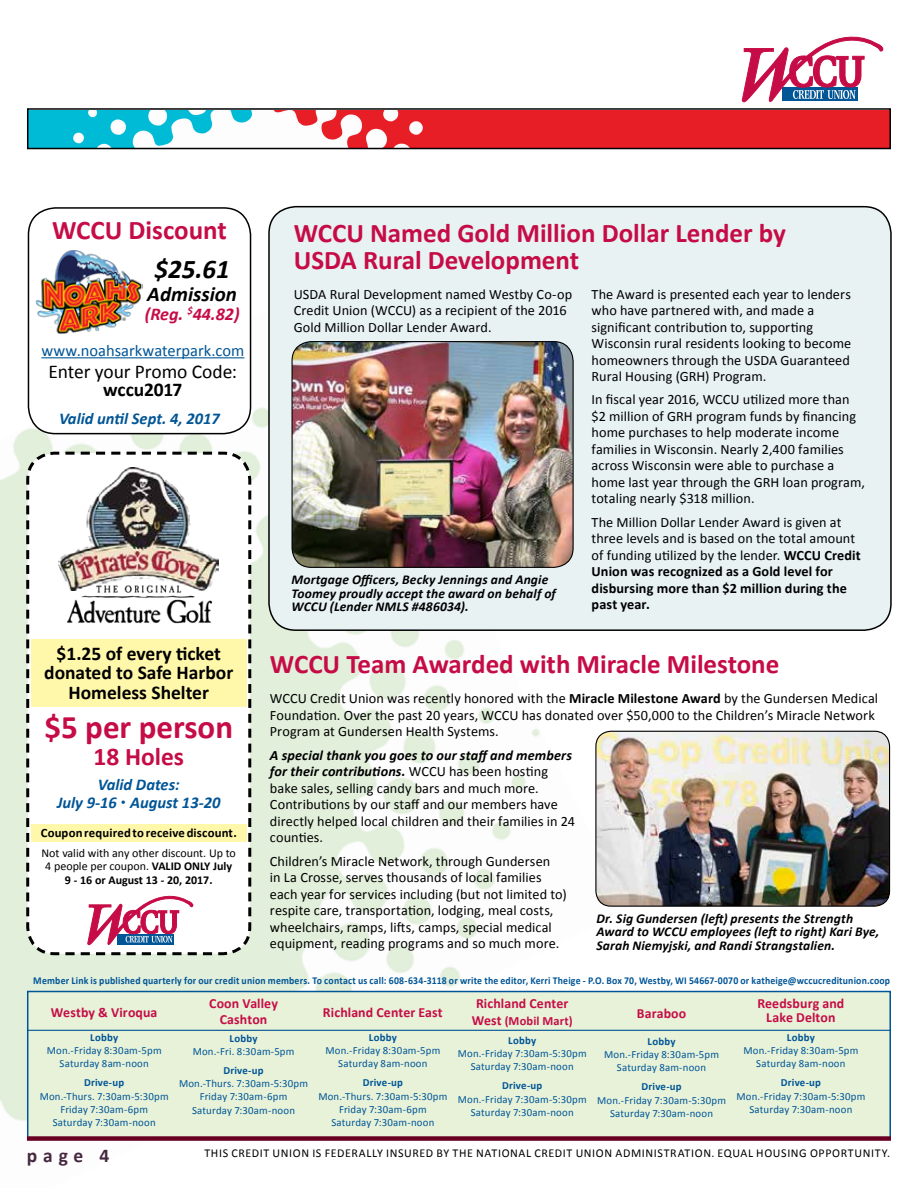
<style>
.page{position:relative;width:918px;height:1188px;background:#fff}
.page>*{position:absolute;margin:0;border:0;box-sizing:border-box;transform-origin:0 0}
.t1{font:700 33px "Calibri";color:#c60c46}
.t2{font:700 27px/27px "Calibri";color:#c60c46}
.t3{font:italic 700 27px "Calibri";color:#000}
.t4{font:700 25.5px "Calibri";color:#c60c46}
.t5{font:italic 700 21px "Calibri";color:#000}
.t6{font:700 19.5px/19.5px "Calibri";color:#000;text-align:center}
.t7{font:19.5px "Calibri";letter-spacing:-.005em;color:#000}
.t8{font:700 19.5px "Calibri";color:#46293f}
.t9{font:italic 700 18px "Calibri";color:#c60c46}
.t10{font:italic 700 16.5px/18px "Calibri";color:#005596;text-align:center}
.t11{font:16.5px "Calibri";color:#005596}
.t12{font:14.25px/16.5px "Calibri";letter-spacing:.005em;color:#000}
.t13{font:700 13.95px/15.5px "Calibri";letter-spacing:.01em;color:#c60c46;text-align:center}
.t14{font:italic 700 13.5px/13.5px "Calibri";letter-spacing:.01em;color:#000}
.t15{font:700 12.75px "Calibri";letter-spacing:.01em;color:#000}
.t16{font:700 12.6px "Calibri";letter-spacing:.015em;color:#c60c46}
.t17{font:12px "Calibri";letter-spacing:.045em;color:#000}
.t18{font:12px/13.5px "Calibri";color:#000;text-align:center}
.t19{font:10.95px/13.2px "Calibri";letter-spacing:.015em;color:#005596;text-align:center}
.t20{font:700 10.95px "Calibri";letter-spacing:.015em;color:#005596}
.t21{font:700 10.5px "Calibri";letter-spacing:.02em;color:#005596;scale:.93 1}
.s1{font-family:"Catriel";font-weight:400;font-style:normal}
.s2{font-weight:700}
.s3{font-weight:700;font-style:italic}
.s4{font-size:13.95px}
</style>
<div class="page">
<img style="left:0;top:283px;width:628px;height:856px">
<svg style="left:25px;top:450px;width:228px;height:507px"></svg>
<div style="left:31px;top:639px;width:216px;height:68px;background:#fff8aa"></div>
<div style="left:31px;top:824px;width:216px;height:18px;background:#fff8aa"></div>
<div style="left:28px;top:208px;width:223px;height:226px;background:#fff;border-radius:27px"></div>
<div style="left:28px;top:207px;width:223px;height:227px;border:2px solid #000;border-radius:27px"></div>
<div style="left:27px;top:991px;width:864px;height:148px;background:#e7f2d9;border:2px solid #005596"></div>
<div style="left:255px;top:110px;width:636px;height:39px;background:#e81e26"></div>
<svg style="left:30px;top:111px;width:226px;height:35px;fill:#00bbd6"></svg>
<svg style="left:742px;top:36px;width:141px;height:67px"></svg>
<div style="left:27px;top:1136px;width:864px;height:5px;background:#690024"></div>
<img style="left:316px;top:111px;width:82px;height:10px">
<hr style="left:27px;top:1030px;width:864px;height:1px;background:#005596">
<div style="left:269px;top:207px;width:622px;height:423px;background:#e8f2f3;border-radius:27px"></div>
<div style="left:268px;top:206px;width:624px;height:425px;border:2px solid #000;border-radius:27px"></div>
<img style="left:292px;top:342px;width:281px;height:225px">
<div style="left:292px;top:341px;width:282px;height:227px;border:1px solid #000;border-radius:19px"></div>
<div style="left:27px;top:108px;width:864px;height:41px;border:2px solid #000"></div>
<hr style="left:41px;top:357px;width:203px;height:1px;background:#005596">
<svg style="left:65px;top:890px;width:150px;height:65px"></svg>
<img style="left:59px;top:467px;width:160px;height:124px">
<img style="left:596px;top:731px;width:294px;height:175px">
<div style="left:595px;top:731px;width:295px;height:176px;border:1px solid #000;border-radius:15px"></div>
<img style="left:64px;top:582px;width:149px;height:44px">
<img style="left:35px;top:250px;width:108px;height:84px">
<h2 class="t2" style="left:52px;top:217px;width:176px">WCCU Discount</h2>
<h2 class="t3" style="left:154px;top:252px;width:77px">$25.61</h2>
<h3 class="t5" style="left:147px;top:281px;width:91px">Admission</h3>
<p class="t9" style="left:145px;top:303px;width:96px">(Reg. <sup>$</sup>44.82)</p>
<p class="t11" style="left:41px;top:340px;width:205px">www.noahsarkwaterpark.com</p>
<h3 class="t7" style="left:49px;top:360px;width:190px">Enter your Promo Code:</h3>
<h3 class="t6" style="left:103px;top:380px;width:81px">wccu2017</h3>
<p class="t10" style="left:59px;top:409px;width:162px">Valid until Sept. 4, 2017</p>
<h3 class="t6" style="left:44px;top:643px;width:191px">$1.25 of every ticket donated to Safe Harbor<br>Homeless Shelter</h3>
<h1 class="t1" style="left:44px;top:706px;width:190px">$5 per person</h1>
<h3 class="t4" style="left:93px;top:741px;width:92px">18 Holes</h3>
<p class="t10" style="left:57px;top:776px;width:165px">Valid Dates:<br>July 9-16 <span class="s1">•</span> August 13-20</p>
<p class="t15" style="left:41px;top:824px;width:198px">Coupon required to receive discount.</p>
<p class="t18" style="left:42px;top:846px;width:196px">Not valid with any other discount. Up to<br>4 people per coupon. <span class="s2">VALID ONLY July<br>9 - 16 or August 13 - 20, 2017.</span></p>
<h2 class="t2" style="left:294px;top:219px;width:494px">WCCU Named Gold Million Dollar Lender by<br>USDA Rural Development</h2>
<p class="t12" style="left:294px;top:286px;width:280px">USDA Rural Development named Westby Co-op<br>Credit Union (WCCU) as a recipient of the 2016<br>Gold Million Dollar Lender Award.</p>
<p class="t12" style="left:592px;top:286px;width:261px">The Award is presented each year to lenders who have partnered with, and made a significant contribution to, supporting Wisconsin rural residents looking to become homeowners through the USDA Guaranteed Rural Housing (GRH) Program.</p>
<p class="t12" style="left:592px;top:391px;width:275px">In fiscal year 2016, WCCU utilized more than $2 million of GRH program funds by financing home purchases to help moderate income families in Wisconsin. Nearly 2,400 families across Wisconsin were able to purchase a home last year through the GRH loan program, totaling nearly $318 million.</p>
<p class="t12" style="left:592px;top:514px;width:271px">The Million Dollar Lender Award is given at three levels and is based on the total amount of funding utilized by the lender. <span class="s2">WCCU Credit Union was recognized as a Gold level for disbursing more than $2 million during the past year.</span></p>
<p class="t14" style="left:292px;top:573px;width:266px">Mortgage Officers, Becky Jennings and Angie<br>Toomey proudly accept the award on behalf of<br>WCCU (Lender NMLS #486034).</p>
<h2 class="t2" style="left:270px;top:651px;width:511px">WCCU Team Awarded with Miracle Milestone</h2>
<p class="t12" style="left:270px;top:691px;width:610px">WCCU Credit Union was recently honored with the <span class="s2">Miracle Milestone Award</span> by the Gundersen Medical<br>Foundation. Over the past 20 years, WCCU has donated over $50,000 to the Children’s Miracle Network<br>Program at Gundersen Health Systems.</p>
<p class="t12" style="left:270px;top:747px;width:307px"><span class="s3">A special thank you goes to our staff and members for their contributions.</span> WCCU has been hosting bake sales, selling candy bars and much more.<br>Contributions by our staff and our members have directly helped local children and their families in 24 counties.</p>
<p class="t12" style="left:270px;top:853px;width:298px">Children’s Miracle Network, through Gundersen<br>in La Crosse, serves thousands of local families each year for services including (but not limited to) respite care, transportation, lodging, meal costs, wheelchairs, ramps, lifts, camps, special medical equipment, reading programs and so much more.</p>
<p class="t14" style="left:597px;top:912px;width:284px">Dr. Sig Gundersen (left) presents the Strength<br>Award to WCCU employees (left to right) Kari Bye,<br>Sarah Niemyjski, and Randi Strangstalien.</p>
<p class="t21" style="left:33px;top:974px;width:923px">Member Link is published quarterly for our credit union members. To contact us call: 608-634-3118 or write the editor, Kerri Theige - P.O. Box 70, Westby, WI 54667-0070 or katheige@wccucreditunion.coop</p>
<p class="t13" style="left:51px;top:1005px;width:108px">Westby &amp; Viroqua</p>
<p class="t20" style="left:90px;top:1030px;width:29px">Lobby</p>
<p class="t19" style="left:47px;top:1044px;width:116px">Mon.-Friday 8:30am-5pm<br>Saturday 8am-noon</p>
<p class="t20" style="left:84px;top:1076px;width:42px">Drive-up</p>
<p class="t19" style="left:40px;top:1089px;width:131px">Mon.-Thurs. 7:30am-5:30pm<br>Friday 7:30am-6pm<br>Saturday 7:30am-noon</p>
<p class="t13" style="left:209px;top:996px;width:70px">Coon Valley<br>Cashton</p>
<p class="t20" style="left:230px;top:1031px;width:29px">Lobby</p>
<p class="t19" style="left:193px;top:1045px;width:103px">Mon.-Fri. 8:30am-5pm</p>
<p class="t20" style="left:223px;top:1063px;width:42px">Drive-up</p>
<p class="t19" style="left:179px;top:1077px;width:131px">Mon.-Thurs. 7:30am-5:30pm<br>Friday 7:30am-6pm<br>Saturday 7:30am-noon</p>
<p class="t13" style="left:323px;top:1005px;width:121px">Richland Center East</p>
<p class="t20" style="left:369px;top:1030px;width:29px">Lobby</p>
<p class="t19" style="left:325px;top:1044px;width:116px">Mon.-Friday 8:30am-5pm<br>Saturday 8am-noon</p>
<p class="t20" style="left:363px;top:1076px;width:42px">Drive-up</p>
<p class="t19" style="left:318px;top:1089px;width:131px">Mon.-Thurs. 7:30am-5:30pm<br>Friday 7:30am-6pm<br>Saturday 7:30am-noon</p>
<p class="t13" style="left:476px;top:996px;width:94px">Richland Center</p>
<p class="t16" style="left:472px;top:1012px;width:102px"><span class="s4">West</span> (Mobil Mart)</p>
<p class="t20" style="left:508px;top:1033px;width:29px">Lobby</p>
<p class="t19" style="left:458px;top:1047px;width:130px">Mon.-Friday 7:30am-5:30pm<br>Saturday 7:30am-noon</p>
<p class="t20" style="left:502px;top:1079px;width:42px">Drive-up</p>
<p class="t19" style="left:458px;top:1092px;width:130px">Mon.-Friday 7:30am-5:30pm<br>Saturday 7:30am-noon</p>
<p class="t13" style="left:637px;top:1006px;width:51px">Baraboo</p>
<p class="t20" style="left:648px;top:1034px;width:29px">Lobby</p>
<p class="t19" style="left:604px;top:1048px;width:116px">Mon.-Friday 8:30am-5pm<br>Saturday 8am-noon</p>
<p class="t20" style="left:641px;top:1080px;width:42px">Drive-up</p>
<p class="t19" style="left:597px;top:1094px;width:130px">Mon.-Friday 7:30am-5:30pm<br>Saturday 7:30am-noon</p>
<p class="t13" style="left:757px;top:997px;width:89px;line-height:13.2px">Reedsburg and<br>Lake Delton</p>
<p class="t20" style="left:787px;top:1030px;width:29px">Lobby</p>
<p class="t19" style="left:743px;top:1044px;width:116px">Mon.-Friday 8:30am-5pm<br>Saturday 8am-noon</p>
<p class="t20" style="left:781px;top:1076px;width:42px">Drive-up</p>
<p class="t19" style="left:736px;top:1089px;width:130px">Mon.-Friday 7:30am-5:30pm<br>Saturday 7:30am-noon</p>
<h3 class="t8" style="left:27px;top:1143px;width:84px">page 4</h3>
<p class="t17" style="left:204px;top:1145px;width:687px">THIS CREDIT UNION IS FEDERALLY INSURED BY THE NATIONAL CREDIT UNION ADMINISTRATION. EQUAL HOUSING OPPORTUNITY.</p>
</div>
